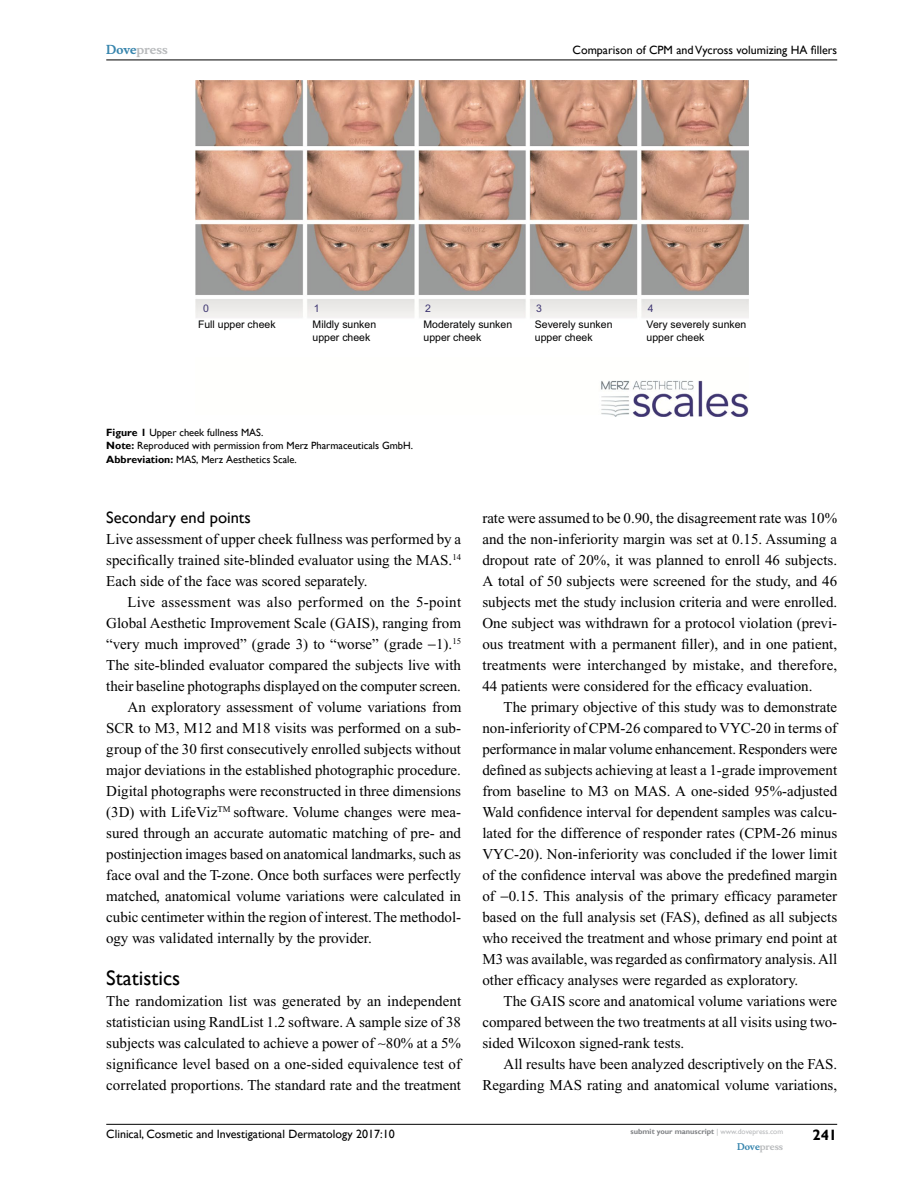
<style>
.page{position:relative;width:918px;height:1188px;background:#fff}
.page>*{position:absolute;margin:0;border:0;box-sizing:border-box;transform-origin:0 0}
.t1{font:21px "Gill Sans";color:#000}
.t2{font:16.5px "Gill Sans";color:#000}
.t3{font:15px/21px "Times New Roman";color:#000;text-align:justify}
.t4{font:15px "Times New Roman";letter-spacing:.02em;color:#000}
.t5{font:700 15px "Gill Sans";color:#000}
.t6{font:12px "Gill Sans";color:#000}
.t7{font:700 12px "Musee";color:#b8babc}
.t8{font:10.5px/13.5px "Gill Sans";color:#000}
.t9{font:10.5px/12.6px "Arial";color:#000}
.t10{font:10.5px "Arial";color:#3f3672}
.t11{font:700 9px "Musee";color:#b8babc}
.t12{font:700 7.5px "Gill Sans";color:#808285}
.s1{color:#3785ad}
.s2{font-weight:700}
.s3{font-weight:400;color:#b8babc}
</style>
<div class="page">
<hr style="left:106px;top:1124px;width:731px;height:1px;background:#000">
<hr style="left:106px;top:60px;width:731px;height:1px;background:#000">
<img style="left:195px;top:81px;width:553px;height:336px">
<p class="t7" style="left:106px;top:43px;width:63px"><span class="s1">Dove</span>press</p>
<p class="t6" style="left:573px;top:43px;width:266px">Comparison of CPM and Vycross volumizing HA fillers</p>
<p class="t10" style="left:203px;top:301px;width:7px">0</p>
<p class="t10" style="left:314px;top:301px;width:7px">1</p>
<p class="t10" style="left:425px;top:301px;width:7px">2</p>
<p class="t10" style="left:536px;top:301px;width:7px">3</p>
<p class="t10" style="left:648px;top:301px;width:7px">4</p>
<p class="t9" style="left:198px;top:318px;width:79px">Full upper cheek</p>
<p class="t9" style="left:313px;top:318px;width:65px">Mildly sunken upper cheek</p>
<p class="t9" style="left:424px;top:318px;width:90px">Moderately sunken upper cheek</p>
<p class="t9" style="left:535px;top:318px;width:79px">Severely sunken upper cheek</p>
<p class="t9" style="left:647px;top:318px;width:101px">Very severely sunken upper cheek</p>
<p class="t8" style="left:106px;top:426px;width:308px"><span class="s2">Figure 1</span> Upper cheek fullness MAS.<br><span class="s2">Note:</span> Reproduced with permission from Merz Pharmaceuticals GmbH.<br><span class="s2">Abbreviation:</span> MAS, Merz Aesthetics Scale.</p>
<p class="t2" style="left:106px;top:508px;width:146px">Secondary end points</p>
<p class="t3" style="left:106px;top:528px;width:356px">Live assessment of upper cheek fullness was performed by a specifically trained site-blinded evaluator using the MAS.<sup>14<br></sup>Each side of the face was scored separately.</p>
<p class="t4" style="left:128px;top:594px;width:335px">Live assessment was also performed on the 5-point</p>
<p class="t3" style="left:106px;top:612px;width:356px">Global Aesthetic Improvement Scale (GAIS), ranging from</p>
<p class="t3" style="left:106px;top:633px;width:356px">“very much improved” (grade 3) to “worse” (grade 1).<sup>15</sup></p>
<p class="t3" style="left:106px;top:654px;width:356px">The site-blinded evaluator compared the subjects live with</p>
<p class="t3" style="left:106px;top:675px;width:356px">their baseline photographs displayed on the computer screen.</p>
<p class="t3" style="left:128px;top:696px;width:335px">An exploratory assessment of volume variations from</p>
<p class="t3" style="left:106px;top:717px;width:356px">SCR to M3, M12 and M18 visits was performed on a sub-</p>
<p class="t3" style="left:106px;top:738px;width:356px">group of the 30 first consecutively enrolled subjects without</p>
<p class="t3" style="left:106px;top:759px;width:356px">major deviations in the established photographic procedure.</p>
<p class="t3" style="left:106px;top:780px;width:356px">Digital photographs were reconstructed in three dimensions</p>
<p class="t3" style="left:106px;top:801px;width:356px">(3D) with LifeViz<sup>TM</sup> software. Volume changes were mea-</p>
<p class="t3" style="left:106px;top:822px;width:356px">sured through an accurate automatic matching of pre- and</p>
<p class="t3" style="left:106px;top:843px;width:356px">postinjection images based on anatomical landmarks, such as</p>
<p class="t3" style="left:106px;top:864px;width:356px">face oval and the T-zone. Once both surfaces were perfectly</p>
<p class="t3" style="left:106px;top:885px;width:356px">matched, anatomical volume variations were calculated in</p>
<p class="t3" style="left:106px;top:906px;width:356px">cubic centimeter within the region of interest. The methodol-</p>
<p class="t3" style="left:106px;top:927px;width:267px">ogy was validated internally by the provider.</p>
<h1 class="t1" style="left:106px;top:966px;width:76px">Statistics</h1>
<p class="t3" style="left:106px;top:990px;width:357px">The randomization list was generated by an independent statistician using RandList 1.2 software. A sample size of 38 subjects was calculated to achieve a power of 80% at a 5% significance level based on a one-sided equivalence test of correlated proportions. The standard rate and the treatment</p>
<p class="t3" style="left:482px;top:508px;width:356px">rate were assumed to be 0.90, the disagreement rate was 10% and the non-inferiority margin was set at 0.15. Assuming a dropout rate of 20%, it was planned to enroll 46 subjects.<br>A total of 50 subjects were screened for the study, and 46 subjects met the study inclusion criteria and were enrolled.<br>One subject was withdrawn for a protocol violation (previ&shy;ous treatment with a permanent filler), and in one patient, treatments were interchanged by mistake, and therefore, 44 patients were considered for the efficacy evaluation.</p>
<p class="t3" style="left:482px;top:697px;width:357px;text-indent:21px">The primary objective of this study was to demonstrate non-inferiority of CPM-26 compared to VYC-20 in terms of performance in malar volume enhancement. Responders were defined as subjects achieving at least a 1-grade improvement from baseline to M3 on MAS. A one-sided 95%-adjusted Wald confidence interval for dependent samples was calcu&shy;lated for the difference of responder rates (CPM-26 minus VYC-20). Non-inferiority was concluded if the lower limit of the confidence interval was above the predefined margin of 0.15. This analysis of the primary efficacy parameter based on the full analysis set (FAS), defined as all subjects who received the treatment and whose primary end point at M3 was available, was regarded as confirmatory analysis. All other efficacy analyses were regarded as exploratory.</p>
<p class="t3" style="left:482px;top:991px;width:356px;text-indent:21px">The GAIS score and anatomical volume variations were compared between the two treatments at all visits using two&shy;sided Wilcoxon signed-rank tests.</p>
<p class="t3" style="left:482px;top:1054px;width:356px;text-align:right">All results have been analyzed descriptively on the FAS.<br>Regarding MAS rating and anatomical volume variations,</p>
<p class="t6" style="left:106px;top:1127px;width:290px">Clinical, Cosmetic and Investigational Dermatology 2017:10</p>
<p class="t12" style="left:631px;top:1127px;width:154px">submit your manuscript <span class="s3">| www.dovepress.com</span></p>
<p class="t11" style="left:737px;top:1141px;width:48px"><span class="s1">Dove</span>press</p>
<p class="t5" style="left:812px;top:1126px;width:26px">241</p>
</div>
